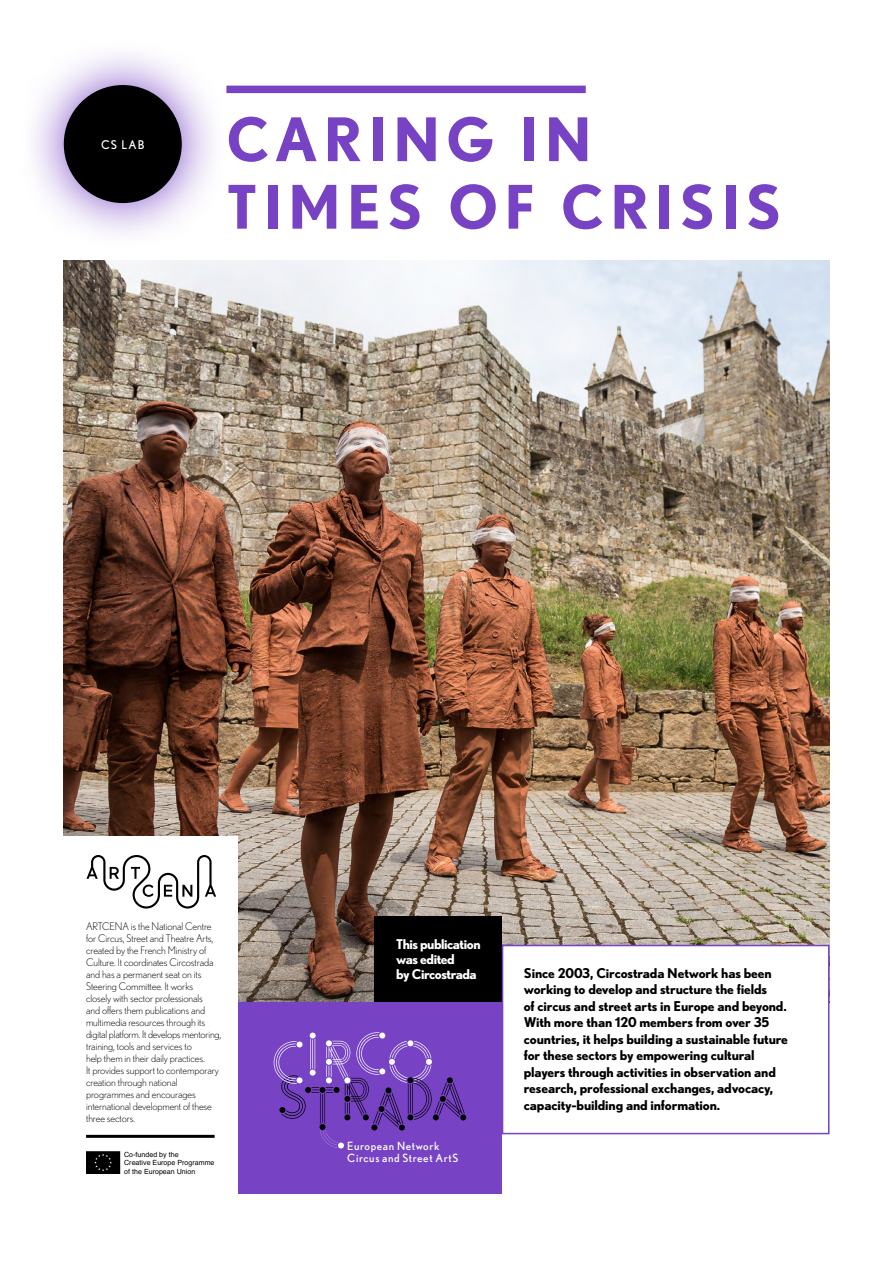
<style>
.page{position:relative;width:893px;height:1263px;background:#fff}
.page>*{position:absolute;margin:0;border:0;box-sizing:border-box;transform-origin:0 0}
.new-titre{font:700 60px/67.5px "Nobel";letter-spacing:.1em;color:#7743c4}
.new-couv-cs{font:700 13.5px/16.5px "Nobel";letter-spacing:-.01em;color:#000}
.new-credits{font:700 13.5px/15px "Nobel";letter-spacing:-.035em;color:#fff}
.t1{font:12px "Nobel";color:#fff}
.t2{font:11.4px/12px "Nobel";letter-spacing:.05em;color:#fff}
.t3{font:300 10.5px/12px "Nobel";letter-spacing:-.01em;color:#000}
.t4{font:7.05px/8.6px "Helvetica";color:#000}
</style>
<div class="page">
<img style="left:64px;top:261px;width:765px;height:741px">
<div style="left:375px;top:917px;width:127px;height:86px;background:#000"></div>
<svg style="left:33px;top:54px;width:195px;height:181px"></svg>
<div style="left:64px;top:85px;width:118px;height:118px;background:#000;border-radius:50%"></div>
<div style="left:226px;top:86px;width:360px;height:7px;background:#7743c4"></div>
<div style="left:237px;top:1002px;width:265px;height:192px;background:#7743c4"></div>
<svg style="left:274px;top:1032px;width:192px;height:116px"></svg>
<div style="left:502px;top:945px;width:327px;height:189px;background:#fff;border:2px solid #7743c4"></div>
<div style="left:57px;top:836px;width:180px;height:358px;background:#fff"></div>
<hr style="left:86px;top:1135px;width:129px;height:3px;background:#000">
<svg style="left:86px;top:855px;width:130px;height:53px"></svg>
<svg style="left:86px;top:1151px;width:34px;height:23px"></svg>
<p class="t1" style="left:101px;top:137px;width:45px">CS LAB</p>
<p class="new-titre" style="left:226px;top:106px;width:556px">CARING IN<br>TIMES OF CRISIS</p>
<p class="t3" style="left:86px;top:920px;width:137px">ARTCENA is the National Centre for Circus, Street and Theatre Arts, created by the French Ministry of<br>Culture. It coordinates Circostrada and has a permanent seat on its<br>Steering Committee. It works<br>closely with sector professionals<br>and offers them publications and multimedia resources through its digital platform. It develops mentoring, training, tools and services to<br>help them in their daily practices.<br>It provides support to contemporary creation through national programmes and encourages international development of these three sectors.</p>
<p class="t4" style="left:124px;top:1150px;width:92px">Co-funded by the<br>Creative Europe Programme of the European Union</p>
<p class="new-credits" style="left:396px;top:936px;width:86px">This publication was edited<br>by Circostrada</p>
<p class="t2" style="left:347px;top:1139px;width:112px">European Network<br>Circus and Street ArtS</p>
<p class="new-couv-cs" style="left:524px;top:964px;width:266px">Since 2003, Circostrada Network has been working to develop and structure the fields<br>of circus and street arts in Europe and beyond.<br>With more than 120 members from over 35 countries, it helps building a sustainable future for these sectors by empowering cultural players through activities in observation and research, professional exchanges, advocacy, capacity-building and information.</p>
</div>
